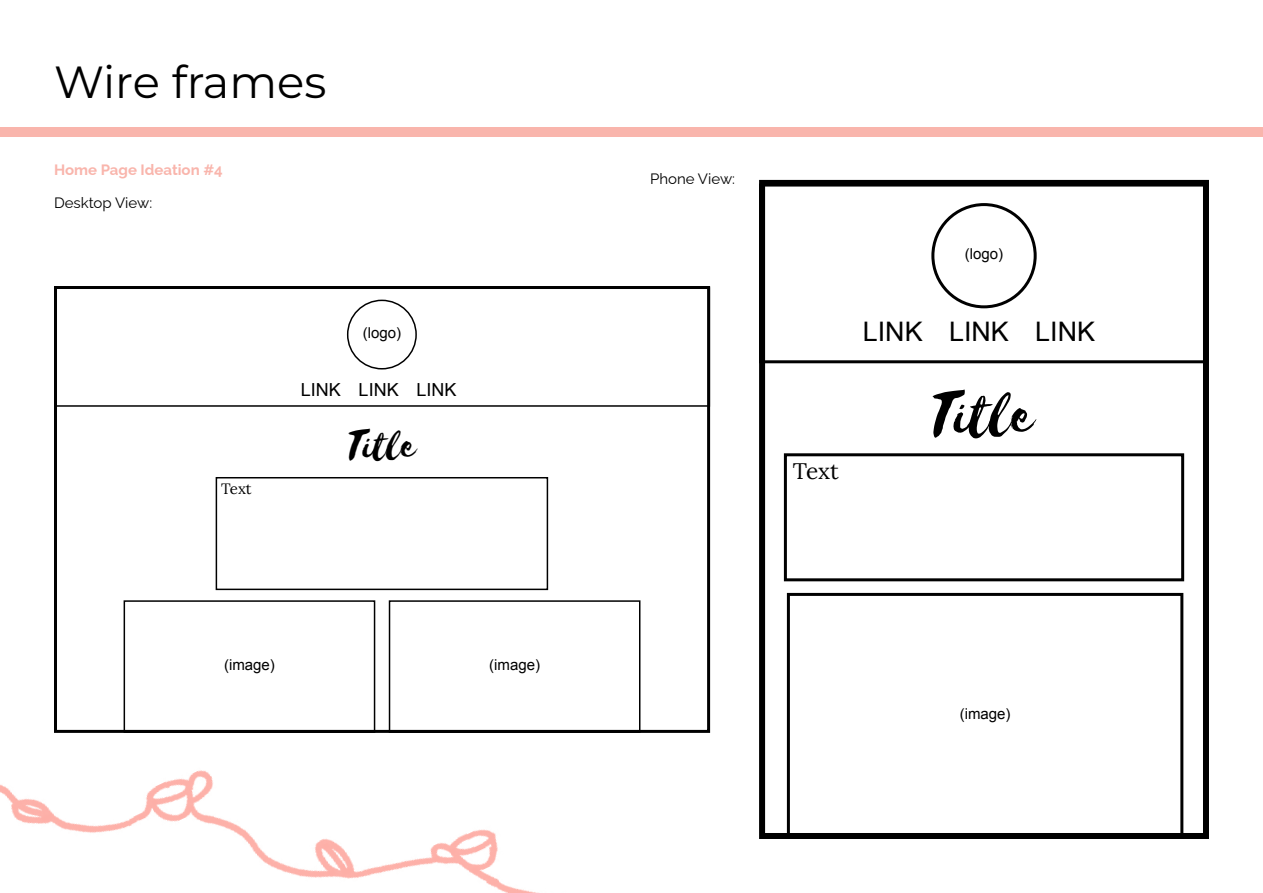
<style>
.page{position:relative;width:1263px;height:893px;background:#fff}
.page>*{position:absolute;margin:0;border:0;box-sizing:border-box;transform-origin:0 0}
.t1{font:67.5px "Selima";color:#000}
.t2{font:45px "Montserrat";color:#000}
.t3{font:45px "Selima";color:#000}
.t4{font:26.85px "Arial";color:#000}
.t5{font:22.5px "Lora";color:#000}
.t6{font:18px "Arial";color:#000}
.t7{font:15px "Arial";color:#000}
.t8{font:15px "Raleway";color:#000}
.t9{font:700 15px "Raleway";color:#f9b5ac}
.t10{font:15px "Lora";color:#000}
</style>
<div class="page">
<div style="left:0;top:128px;width:1263px;height:9px;background:#f9b5ac"></div>
<div style="left:759px;top:180px;width:450px;height:659px;border:6px solid #000"></div>
<div style="left:931px;top:203px;width:106px;height:105px;border:3px solid #000;border-radius:50%"></div>
<div style="left:759px;top:184px;width:447px;height:179px;border:3px solid #000"></div>
<div style="left:784px;top:453px;width:400px;height:128px;border:3px solid #000"></div>
<div style="left:787px;top:593px;width:396px;height:246px;border:3px solid #000"></div>
<div style="left:347px;top:300px;width:70px;height:69px;border:2px solid #000;border-radius:50%"></div>
<div style="left:56px;top:287px;width:654px;height:120px;border:2px solid #000"></div>
<div style="left:216px;top:477px;width:332px;height:113px;border:2px solid #000"></div>
<div style="left:389px;top:600px;width:251px;height:133px;border:2px solid #000"></div>
<img style="left:0;top:549px;width:587px;height:344px">
<h2 class="t2" style="left:54px;top:52px;width:274px">Wire frames</h2>
<p class="t9" style="left:54px;top:158px;width:170px">Home Page Ideation #4</p>
<p class="t8" style="left:54px;top:191px;width:100px">Desktop View:</p>
<p class="t10" style="left:221px;top:477px;width:32px">Text</p>
<p class="t7" style="left:363px;top:322px;width:40px">(logo)</p>
<p class="t6" style="left:301px;top:377px;width:157px">LINK LINK LINK</p>
<h2 class="t3" style="left:347px;top:422px;width:71px">Title</h2>
<p class="t7" style="left:224px;top:654px;width:52px">(image)</p>
<p class="t7" style="left:489px;top:654px;width:52px">(image)</p>
<p class="t8" style="left:650px;top:167px;width:86px">Phone View:</p>
<h3 class="t5" style="left:793px;top:454px;width:48px">Text</h3>
<p class="t7" style="left:965px;top:244px;width:40px">(logo)</p>
<h3 class="t4" style="left:863px;top:314px;width:234px">LINK LINK LINK</h3>
<h1 class="t1" style="left:930px;top:379px;width:106px">Title</h1>
<p class="t7" style="left:960px;top:704px;width:52px">(image)</p>
</div>
